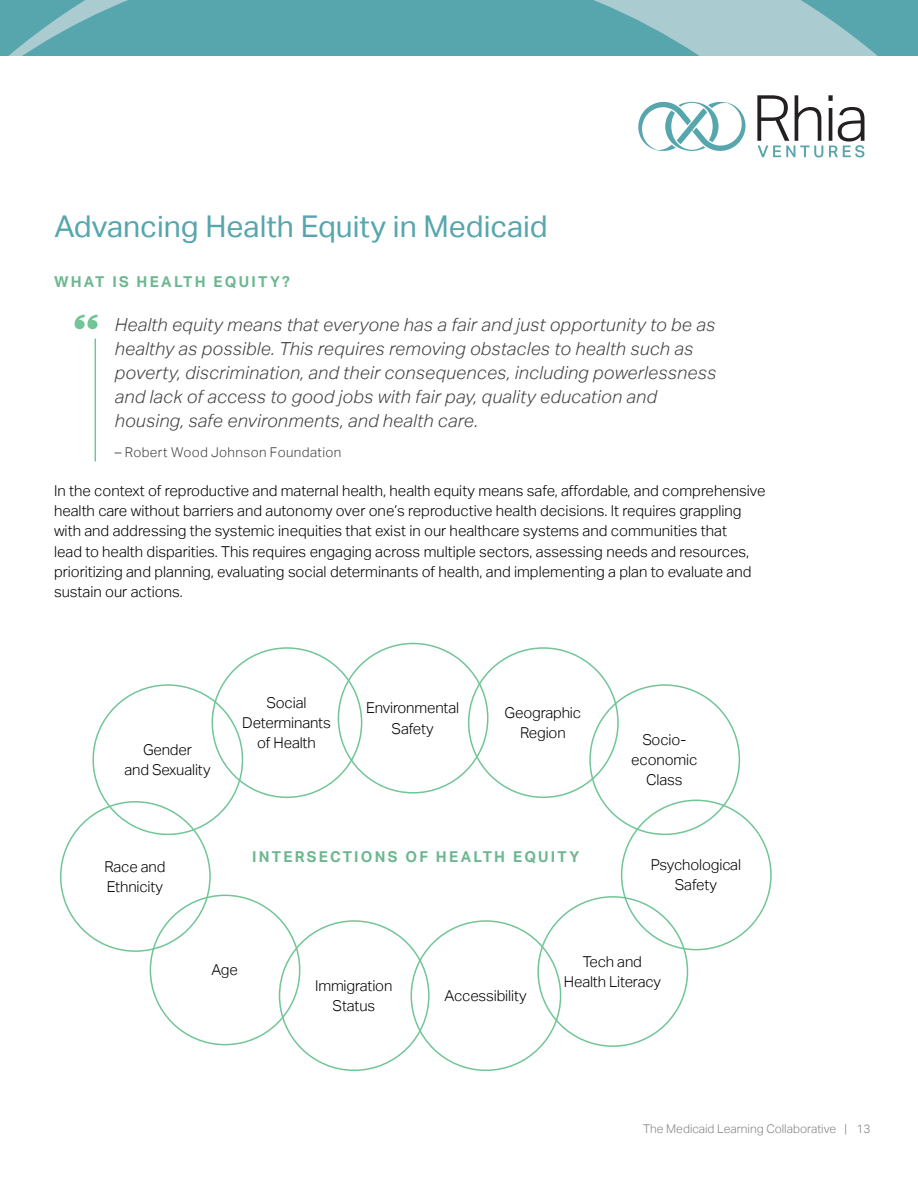
<style>
.page{position:relative;width:918px;height:1188px;background:#fff}
.page>*{position:absolute;margin:0;border:0;box-sizing:border-box;transform-origin:0 0}
.t1{font:30px "Aktiv Grotesk";color:#57a6ae}
.t2{font:italic 300 18px/24px "Aktiv Grotesk";letter-spacing:.015em;color:#414042}
.t3{font:300 15px/20.2px "Aktiv Grotesk";color:#000;text-align:center}
.t4{font:700 15px "Aktiv Grotesk";letter-spacing:.15em;color:#6db790}
.t5{font:300 13.5px "Aktiv Grotesk";letter-spacing:.025em;color:#414042}
.t6{font:300 12px "Aktiv Grotesk";color:#808285}
</style>
<div class="page">
<svg style="left:0;top:0;width:918px;height:56px;background:#6aaeb5"></svg>
<svg style="left:638px;top:102px;width:108px;height:49px"></svg>
<svg style="left:757px;top:95px;width:107px;height:62px"></svg>
<svg style="left:75px;top:315px;width:23px;height:14px"></svg>
<hr style="left:95px;top:339px;width:1px;height:122px;background:#71c597">
<h1 class="t1" style="left:54px;top:210px;width:495px">Advancing Health Equity in Medicaid</h1>
<p class="t4" style="left:54px;top:273px;width:238px">WHAT IS HEALTH EQUITY?</p>
<p class="t2" style="left:115px;top:313px;width:603px">Health equity means that everyone has a fair and just opportunity to be as healthy as possible. This requires removing obstacles to health such as poverty, discrimination, and their consequences, including powerlessness and lack of access to good jobs with fair pay, quality education and housing, safe environments, and health care.</p>
<p class="t5" style="left:115px;top:445px;width:228px">– Robert Wood Johnson Foundation</p>
<p class="t3" style="left:54px;top:481px;width:713px;text-align:left">In the context of reproductive and maternal health, health equity means safe, affordable, and comprehensive health care without barriers and autonomy over one’s reproductive health decisions. It requires grappling with and addressing the systemic inequities that exist in our healthcare systems and communities that<br>lead to health disparities. This requires engaging across multiple sectors, assessing needs and resources, prioritizing and planning, evaluating social determinants of health, and implementing a plan to evaluate and sustain our actions.</p>
<p class="t3" style="left:124px;top:740px;width:88px">Gender<br>and Sexuality</p>
<p class="t3" style="left:104px;top:856px;width:63px;text-align:left">Race and<br>Ethnicity</p>
<p class="t3" style="left:242px;top:692px;width:90px">Social<br>Determinants of Health</p>
<p class="t3" style="left:366px;top:698px;width:95px">Environmental<br>Safety</p>
<p class="t3" style="left:505px;top:703px;width:78px">Geographic<br>Region</p>
<p class="t4" style="left:252px;top:848px;width:329px">INTERSECTIONS OF HEALTH EQUITY</p>
<p class="t3" style="left:631px;top:730px;width:67px">Socio&shy;economic<br>Class</p>
<p class="t3" style="left:651px;top:855px;width:92px">Psychological<br>Safety</p>
<p class="t3" style="left:211px;top:960px;width:28px">Age</p>
<p class="t3" style="left:315px;top:976px;width:79px">Immigration<br>Status</p>
<p class="t3" style="left:444px;top:986px;width:84px">Accessibility</p>
<p class="t3" style="left:564px;top:951px;width:99px">Tech and<br>Health Literacy</p>
<p class="t6" style="left:643px;top:1122px;width:229px">The Medicaid Learning Collaborative | 13</p>
</div>
